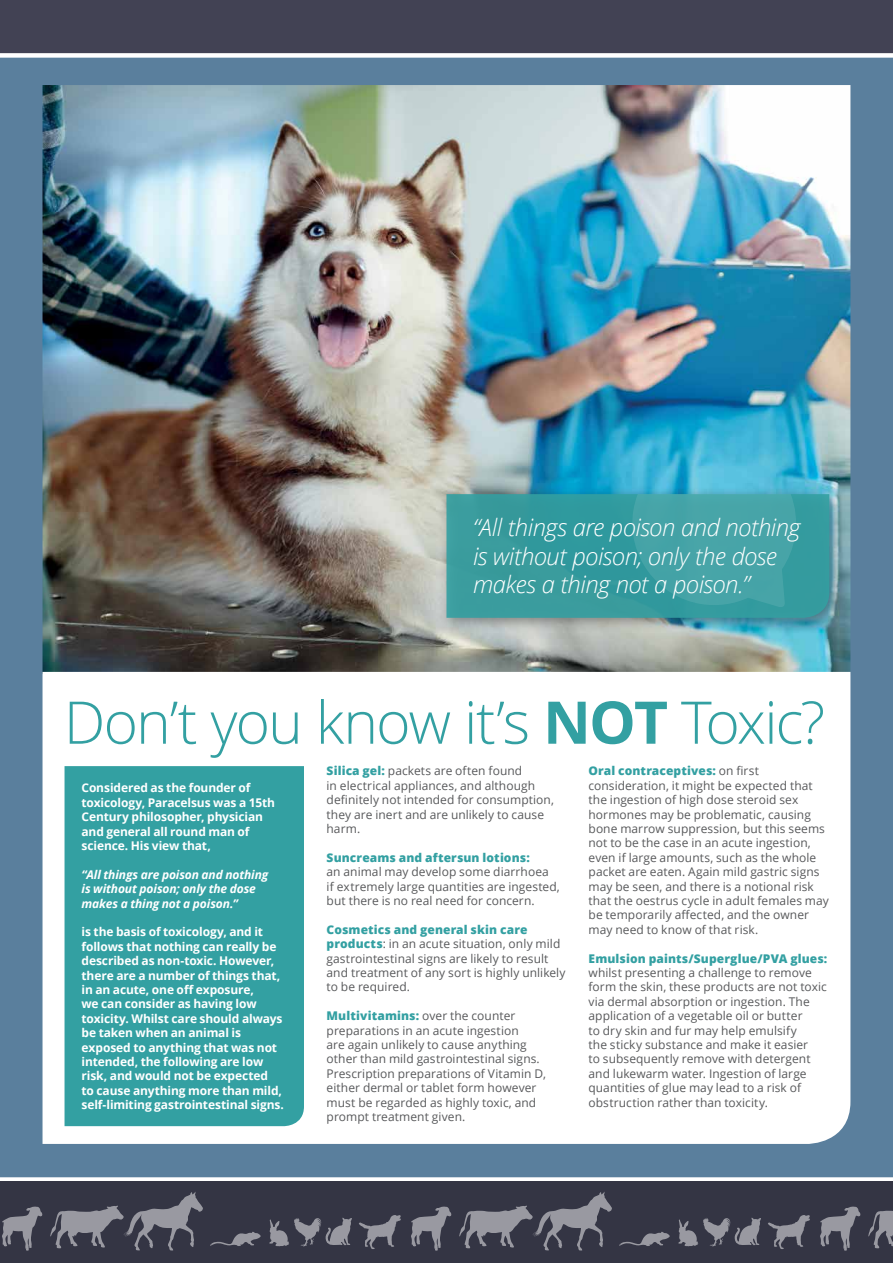
<style>
.page{position:relative;width:893px;height:1263px;background:#fff}
.page>*{position:absolute;margin:0;border:0;box-sizing:border-box;transform-origin:0 0}
.t1{font:300 58.8px "Open Sans";letter-spacing:-.035em;color:#33a0a2}
.t2{font:italic 300 23.85px/28.5px "Open Sans";letter-spacing:-.02em;color:#fff}
.t3{font:12px/14.4px "Open Sans";letter-spacing:.005em;color:#58595b}
.t4{font:700 12px/14.4px "Open Sans";letter-spacing:-.01em;color:#fff}
.t5{font:italic 700 12px/14.4px "Open Sans";letter-spacing:-.01em;color:#fff}
.t6{font:800 12px "Open Sans";letter-spacing:.01em;color:#33a0a2}
.s1{font-weight:700}
.s2{font-weight:800;color:#33a0a2}
</style>
<div class="page">
<div style="left:0;top:58px;width:893px;height:1205px;background:#5a7f9d"></div>
<div style="left:0;top:1177px;width:893px;height:5px;background:#fff"></div>
<div style="left:0;top:1182px;width:893px;height:81px;background:#343544"></div>
<img style="left:43px;top:85px;width:807px;height:587px">
<div style="left:43px;top:672px;width:807px;height:472px;background:#fff"></div>
<div style="left:0;top:0;width:893px;height:53px;background:#424254"></div>
<svg style="left:2px;top:1206px;width:40px;height:44px"></svg>
<svg style="left:50px;top:1192px;width:153px;height:58px"></svg>
<svg style="left:210px;top:1232px;width:51px;height:14px"></svg>
<svg style="left:269px;top:1217px;width:83px;height:30px"></svg>
<svg style="left:359px;top:1215px;width:42px;height:34px"></svg>
<svg style="left:411px;top:1206px;width:40px;height:44px"></svg>
<svg style="left:459px;top:1192px;width:153px;height:58px"></svg>
<svg style="left:619px;top:1232px;width:51px;height:14px"></svg>
<svg style="left:678px;top:1217px;width:83px;height:30px"></svg>
<svg style="left:768px;top:1215px;width:42px;height:34px"></svg>
<svg style="left:820px;top:1206px;width:40px;height:44px"></svg>
<svg style="left:868px;top:1210px;width:25px;height:38px"></svg>
<div style="left:65px;top:766px;width:239px;height:360px;background:#33a0a2"></div>
<div style="left:438px;top:486px;width:406px;height:147px;background:#231f20;opacity:.5"></div>
<div style="left:446px;top:494px;width:383px;height:124px;background:#369b9e"></div>
<svg style="left:626px;top:494px;width:171px;height:115px;background:#42a2a5"></svg>
<h2 class="t2" style="left:473px;top:512px;width:329px">“All things are poison and nothing is without poison; only the dose makes a thing not a poison.”</h2>
<h1 class="t1" style="left:64px;top:682px;width:763px">Don’t you know it’s <span class="s1">NOT</span> Toxic?</h1>
<p class="t3" style="left:327px;top:763px;width:229px"><span class="s2">Silica gel:</span> packets are often found<br>in electrical appliances, and although definitely not intended for consumption, they are inert and are unlikely to cause harm.</p>
<p class="t6" style="left:327px;top:848px;width:205px">Suncreams and aftersun lotions:</p>
<p class="t3" style="left:327px;top:864px;width:235px">an animal may develop some diarrhoea<br>if extremely large quantities are ingested, but there is no real need for concern.</p>
<p class="t3" style="left:327px;top:922px;width:241px"><span class="s2">Cosmetics and general skin care products</span>: in an acute situation, only mild gastrointestinal signs are likely to result and treatment of any sort is highly unlikely to be required.</p>
<p class="t3" style="left:327px;top:1008px;width:221px"><span class="s2">Multivitamins:</span> over the counter preparations in an acute ingestion<br>are again unlikely to cause anything other than mild gastrointestinal signs.<br>Prescription preparations of Vitamin D, either dermal or tablet form however must be regarded as highly toxic, and prompt treatment given.</p>
<p class="t3" style="left:588px;top:763px;width:242px"><span class="s2">Oral contraceptives:</span> on first consideration, it might be expected that the ingestion of high dose steroid sex hormones may be problematic, causing bone marrow suppression, but this seems not to be the case in an acute ingestion, even if large amounts, such as the whole packet are eaten. Again mild gastric signs may be seen, and there is a notional risk that the oestrus cycle in adult females may be temporarily affected, and the owner may need to know of that risk.</p>
<p class="t6" style="left:588px;top:949px;width:240px">Emulsion paints/Superglue/PVA glues:</p>
<p class="t3" style="left:588px;top:965px;width:240px">whilst presenting a challenge to remove form the skin, these products are not toxic via dermal absorption or ingestion. The application of a vegetable oil or butter<br>to dry skin and fur may help emulsify<br>the sticky substance and make it easier<br>to subsequently remove with detergent and lukewarm water. Ingestion of large quantities of glue may lead to a risk of obstruction rather than toxicity.</p>
<p class="t4" style="left:82px;top:780px;width:195px">Considered as the founder of toxicology, Paracelsus was a 15th<br>Century philosopher, physician and general all round man of science. His view that,</p>
<p class="t5" style="left:82px;top:867px;width:188px">“All things are poison and nothing is without poison; only the dose makes a thing not a poison.”</p>
<p class="t4" style="left:82px;top:924px;width:204px">is the basis of toxicology, and it follows that nothing can really be described as non-toxic. However, there are a number of things that, in an acute, one off exposure,<br>we can consider as having low toxicity. Whilst care should always be taken when an animal is exposed to anything that was not intended, the following are low risk, and would not be expected<br>to cause anything more than mild, self-limiting gastrointestinal signs.</p>
</div>
